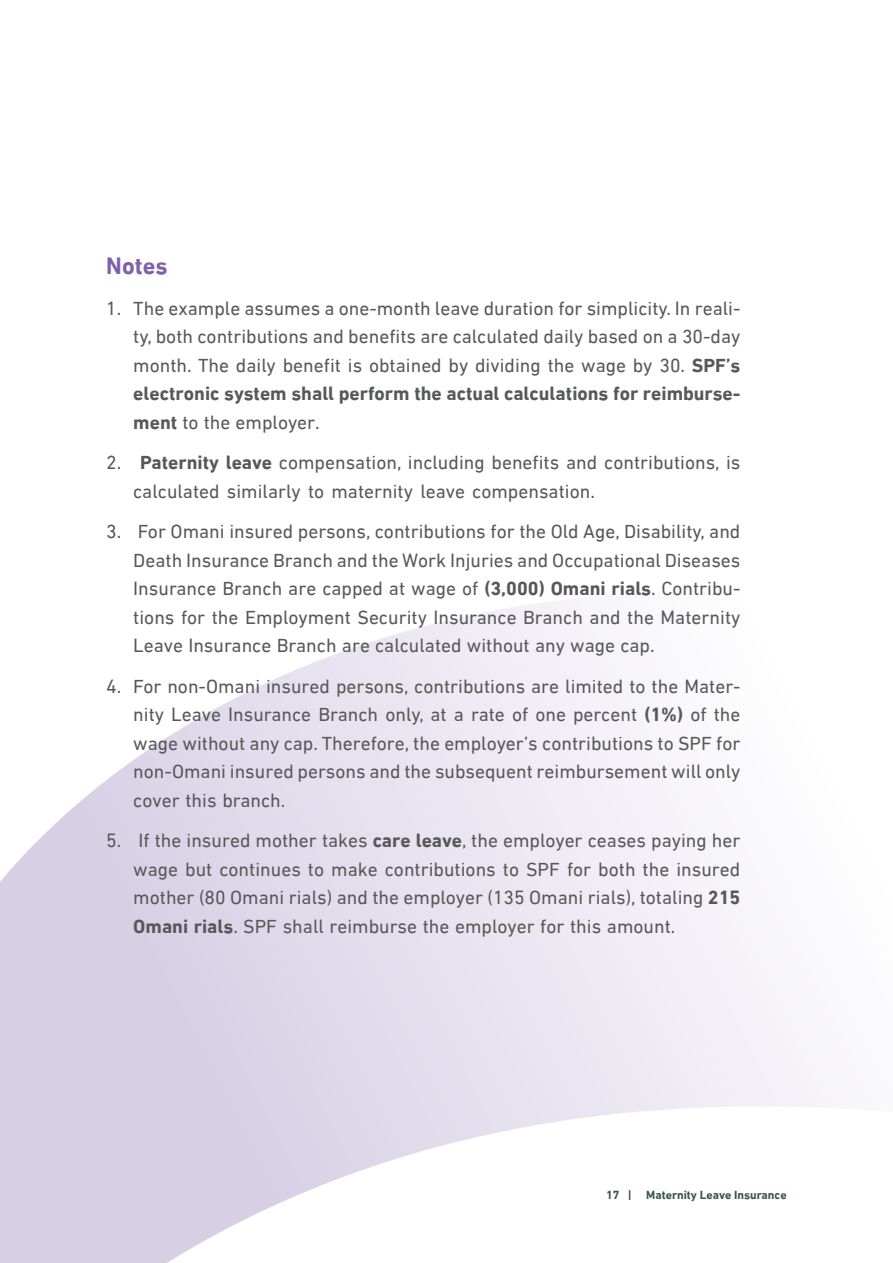
<style>
.page{position:relative;width:893px;height:1263px;background:#fff}
.page>*{position:absolute;margin:0;border:0;box-sizing:border-box;transform-origin:0 0}
.t1{font:700 24px "DIN Next LT Arabic";color:#7c62a9}
.t2{font:19.5px/28.5px "DIN Next LT Arabic";color:#57585a;text-align:justify}
.t3{font:700 19.5px "DIN Next LT Arabic";color:#57585a}
.t4{font:700 12px "DIN Next LT Arabic";color:#39554c}
.s1{font-weight:700}
</style>
<div class="page">
<svg style="left:0;top:598px;width:829px;height:665px"></svg>
<p class="t1" style="left:106px;top:252px;width:63px">Notes</p>
<p class="t2" style="left:106px;top:293px;width:17px">1.</p>
<p class="t2" style="left:106px;top:448px;width:17px">2.</p>
<p class="t2" style="left:106px;top:517px;width:17px">3.</p>
<p class="t2" style="left:106px;top:671px;width:17px">4.</p>
<p class="t2" style="left:106px;top:826px;width:17px">5.</p>
<p class="t2" style="left:133px;top:293px;width:609px">The example assumes a one-month leave duration for simplicity In. reali-</p>
<p class="t2" style="left:133px;top:322px;width:609px">ty, both contributions and benefits are calculated daily based on a 30-day</p>
<p class="t2" style="left:133px;top:350px;width:609px">month. The daily benefit is obtained by dividing the wage by 30. <span class="s1">SPF s’</span></p>
<p class="t3" style="left:133px;top:382px;width:609px">electronic system shall perform the actual calculations for reimburse-</p>
<p class="t2" style="left:133px;top:407px;width:188px"><span class="s1">ment</span> to the employer.</p>
<p class="t2" style="left:140px;top:448px;width:602px"><span class="s1">Paternity leave</span> compensation, including benefits and contributions is,</p>
<p class="t2" style="left:133px;top:476px;width:463px">calculated similarly to maternity leave compensation.</p>
<p class="t2" style="left:138px;top:517px;width:604px">For Omani insured persons, contributions for the Old Age, Disability, and</p>
<p class="t2" style="left:133px;top:545px;width:609px">Death Insurance Branch and the Work Injuries and Occupational Diseases</p>
<p class="t2" style="left:133px;top:574px;width:609px">Insurance Branch are capped at wage of <span class="s1">(3,000) Omani rials</span>. Contribu-</p>
<p class="t2" style="left:133px;top:602px;width:609px">tions for the Employment Security Insurance Branch and the Maternity</p>
<p class="t2" style="left:133px;top:631px;width:523px">Leave Insurance Branch are calculated without any wage cap.</p>
<p class="t2" style="left:133px;top:671px;width:609px">For non-Omani insured persons, contributions are limited to the Mater-</p>
<p class="t2" style="left:133px;top:700px;width:609px">nity Leave Insurance Branch only, at a rate of one percent <span class="s1">(1%)</span> of the</p>
<p class="t2" style="left:133px;top:728px;width:609px">wage without any cap. Therefore, the employer s’ contributions to SPF for non-Omani insured persons and the subsequent reimbursement will only cover this branch.</p>
<p class="t2" style="left:138px;top:826px;width:604px">If the insured mother takes <span class="s1">care leave</span>, the employer ceases paying her</p>
<p class="t2" style="left:133px;top:854px;width:609px">wage but continues to make contributions to SPF for both the insured mother (80 Omani rials) and the employer (135 Omani rials ,) totaling <span class="s1">215<br>Omani rials</span>. SPF shall reimburse the employer for this amount.</p>
<p class="t4" style="left:606px;top:1188px;width:15px">17</p>
<p class="t4" style="left:628px;top:1188px;width:6px">|</p>
<p class="t4" style="left:646px;top:1188px;width:142px">Maternity Leave Insurance</p>
</div>
